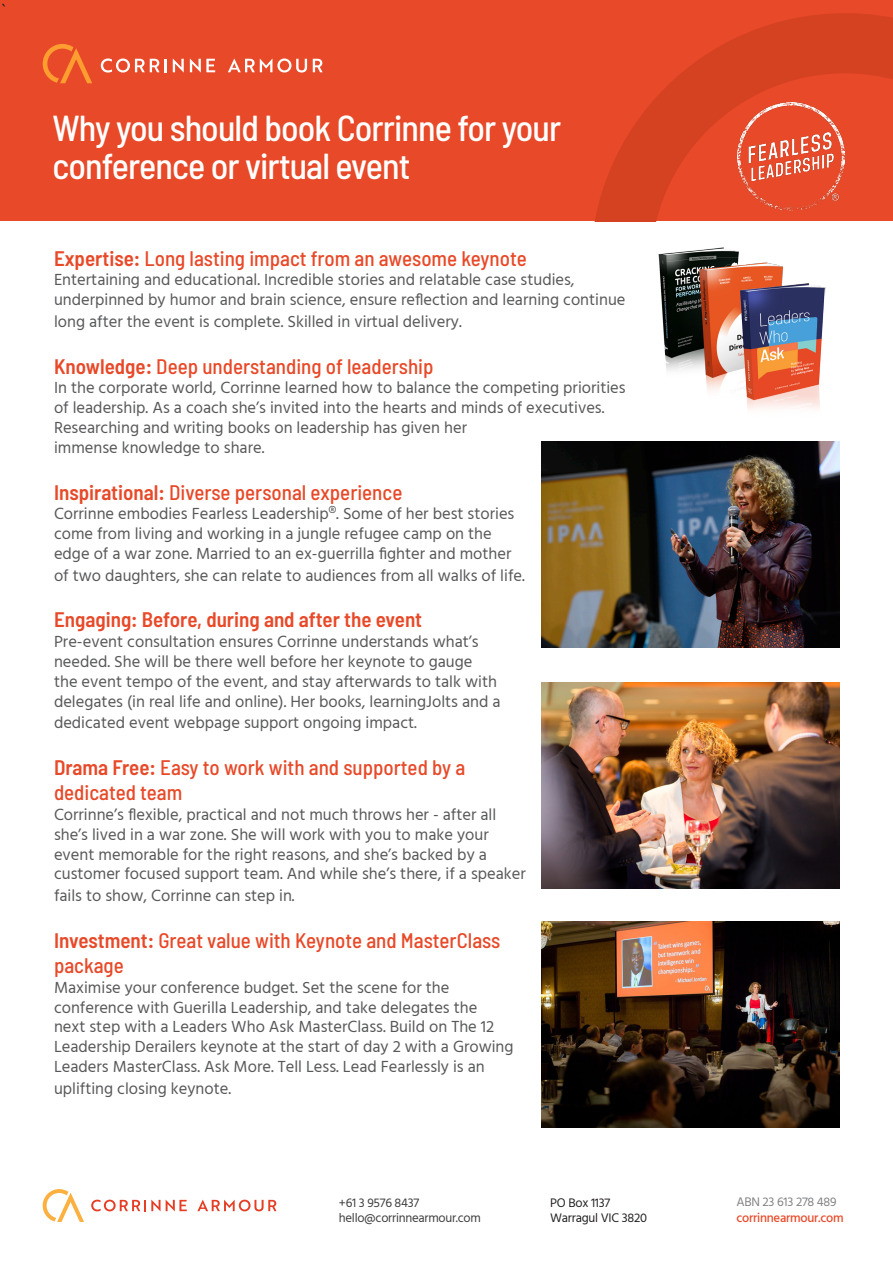
<style>
.page{position:relative;width:893px;height:1263px;background:#fff}
.page>*{position:absolute;margin:0;border:0;box-sizing:border-box;transform-origin:0 0}
.t1{font:500 semi-condensed 36px/37.5px "Barlow";letter-spacing:-.025em;color:#fff}
.t2{font:500 semi-condensed 21px/25.2px "Barlow";color:#e84928}
.t3{font:600 semi-condensed 21px "Barlow";color:#e84928}
.t4{font:16.5px/19.8px "Hind";color:#57585a}
.t5{font:16.5px "Hind";color:#231f20}
.t6{font:12.75px/15.3px "Hind";letter-spacing:-.02em;color:#3e3e3f}
.t7{font:12.75px "Hind";letter-spacing:-.02em;color:#231f20}
.t8{font:500 12.75px "Hind";letter-spacing:-.02em;color:#e84928}
.t9{font:12.75px "Hind";letter-spacing:-.02em;color:#808285}
.s1{font-weight:600}
</style>
<div class="page">
<svg style="left:91px;top:1200px;width:96px;height:11px"></svg>
<svg style="left:197px;top:1200px;width:80px;height:11px"></svg>
<svg style="left:43px;top:1189px;width:41px;height:33px"></svg>
<div style="left:0;top:0;width:893px;height:221px;background:#e84928"></div>
<svg style="left:101px;top:58px;width:66px;height:15px"></svg>
<svg style="left:173px;top:59px;width:11px;height:14px"></svg>
<svg style="left:43px;top:44px;width:49px;height:39px"></svg>
<svg style="left:190px;top:59px;width:25px;height:14px"></svg>
<svg style="left:228px;top:58px;width:79px;height:15px"></svg>
<svg style="left:313px;top:59px;width:10px;height:13px"></svg>
<svg style="left:595px;top:13px;width:298px;height:208px"></svg>
<img style="left:737px;top:103px;width:107px;height:107px">
<img style="left:542px;top:442px;width:298px;height:206px">
<img style="left:542px;top:682px;width:298px;height:206px">
<img style="left:541px;top:922px;width:298px;height:205px">
<img style="left:658px;top:247px;width:168px;height:163px">
<p class="t5" style="left:0;top:1px;width:8px">`</p>
<p class="t1" style="left:52px;top:109px;width:510px">Why you should book Corrinne for your conference or virtual event</p>
<p class="t2" style="left:54px;top:245px;width:474px"><span class="s1">Expertise:</span> Long lasting impact from an awesome keynote</p>
<p class="t4" style="left:54px;top:271px;width:573px">Entertaining and educational. Incredible stories and relatable case studies, underpinned by humor and brain science, ensure reflection and learning continue</p>
<p class="t4" style="left:54px;top:312px;width:409px">long after the event is complete. Skilled in virtual delivery.</p>
<p class="t2" style="left:54px;top:353px;width:381px"><span class="s1">Knowledge:</span> Deep understanding of leadership</p>
<p class="t4" style="left:54px;top:379px;width:573px">In the corporate world, Corrinne learned how to balance the competing priorities of leadership. As a coach she’s invited into the hearts and minds of executives.<br>Researching and writing books on leadership has given her<br>immense knowledge to share.</p>
<p class="t2" style="left:54px;top:479px;width:350px"><span class="s1">Inspirational:</span> Diverse personal experience</p>
<p class="t4" style="left:54px;top:505px;width:462px">Corrinne embodies Fearless Leadership®. Some of her best stories come from living and working in a jungle refugee camp on the edge of a war zone. Married to an ex-guerrilla fighter and mother</p>
<p class="t4" style="left:54px;top:566px;width:472px">of two daughters, she can relate to audiences from all walks of life.</p>
<p class="t3" style="left:54px;top:607px;width:370px">Engaging: Before, during and after the event</p>
<p class="t4" style="left:54px;top:633px;width:448px">Pre-event consultation ensures Corrinne understands what’s needed. She will be there well before her keynote to gauge<br>the event tempo of the event, and stay afterwards to talk with delegates (in real life and online). Her books, learningJolts and a</p>
<p class="t4" style="left:54px;top:714px;width:364px">dedicated event webpage support ongoing impact.</p>
<p class="t2" style="left:54px;top:754px;width:413px"><span class="s1">Drama Free:</span> Easy to work with and supported by a dedicated team</p>
<p class="t4" style="left:54px;top:805px;width:473px">Corrinne’s flexible, practical and not much throws her - after all she’s lived in a war zone. She will work with you to make your event memorable for the right reasons, and she’s backed by a customer focused support team. And while she’s there, if a speaker</p>
<p class="t4" style="left:54px;top:886px;width:242px">fails to show, Corrinne can step in.</p>
<p class="t2" style="left:54px;top:927px;width:448px"><span class="s1">Investment:</span> Great value with Keynote and MasterClass package</p>
<p class="t4" style="left:54px;top:978px;width:461px">Maximise your conference budget. Set the scene for the conference with Guerilla Leadership, and take delegates the<br>next step with a Leaders Who Ask MasterClass. Build on The 12<br>Leadership Derailers keynote at the start of day 2 with a Growing Leaders MasterClass. Ask More. Tell Less. Lead Fearlessly is an</p>
<p class="t4" style="left:54px;top:1079px;width:179px">uplifting closing keynote.</p>
<p class="t6" style="left:339px;top:1195px;width:143px">+61 3 9576 8437 hello@corrinnearmour.com</p>
<p class="t7" style="left:550px;top:1194px;width:62px">PO Box 1137</p>
<p class="t9" style="left:736px;top:1193px;width:102px">ABN 23 613 278 489</p>
<p class="t7" style="left:550px;top:1209px;width:98px">Warragul VIC 3820</p>
<p class="t8" style="left:736px;top:1209px;width:109px">corrinnearmour.com</p>
</div>
